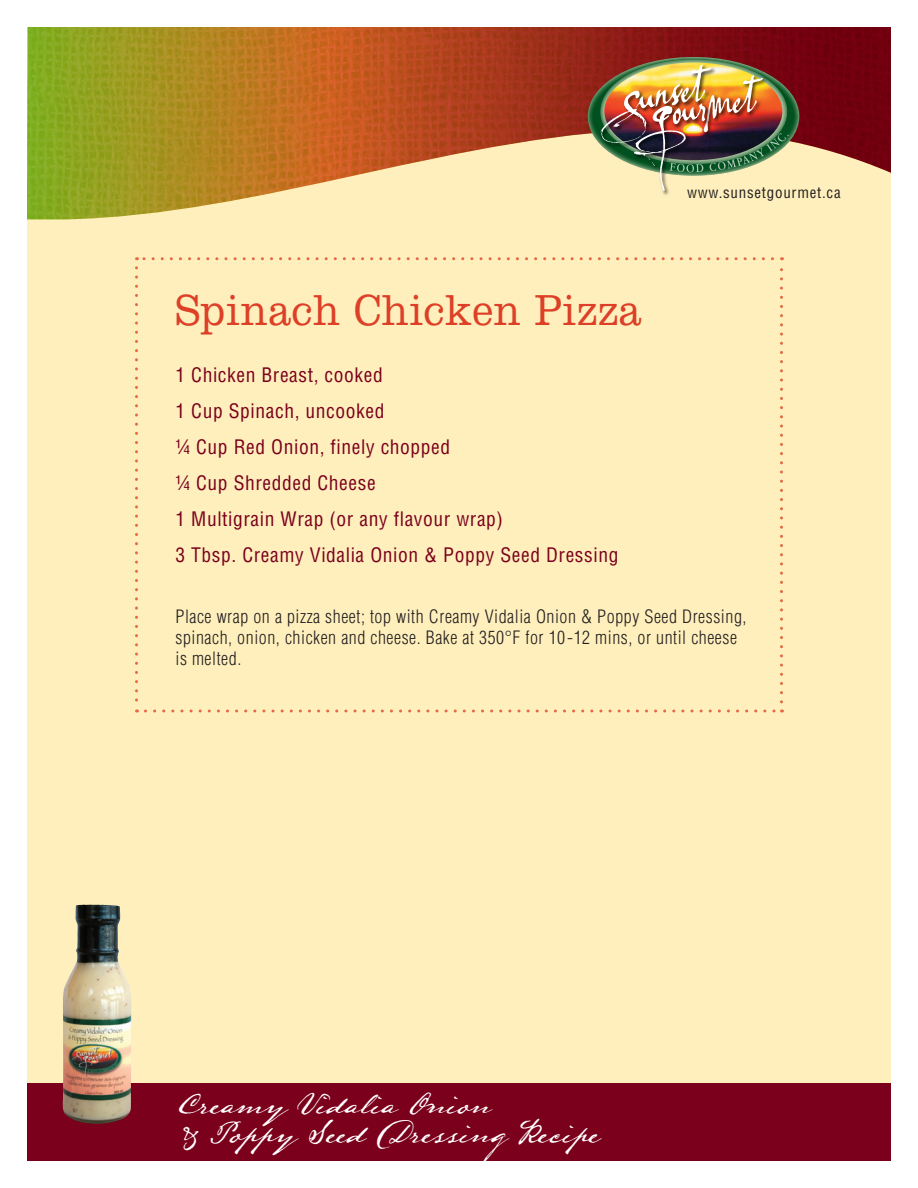
<style>
.page{position:relative;width:918px;height:1188px;background:#fff}
.page>*{position:absolute;margin:0;border:0;box-sizing:border-box;transform-origin:0 0}
.Recipe_Name{font:300 45px "Clarendon LT Std";letter-spacing:.02em;color:#dd3f27;scale:.9 1}
.Footer_Product_s__Na{font:28.5px/28.5px "Lamar Pen";color:#fff;scale:.9 1}
.Ingredients{font:condensed 19.5px "Helvetica LT Std";letter-spacing:.03em;color:#7b001c}
.Instructions{font:300 condensed 18px/21px "Helvetica LT Std";letter-spacing:.03em;color:#231f20}
.t1{font:condensed 15px "Helvetica LT Std";letter-spacing:.05em;color:#231f20}
</style>
<div class="page">
<div style="left:27px;top:27px;width:864px;height:1134px;background:#feefbc"></div>
<img style="left:27px;top:27px;width:864px;height:192px">
<div style="left:27px;top:1083px;width:864px;height:78px;background:#7b001c"></div>
<svg style="left:588px;top:57px;width:211px;height:119px"></svg>
<img style="left:598px;top:88px;width:3px;height:62px">
<img style="left:684px;top:62px;width:34px;height:2px">
<img style="left:632px;top:191px;width:60px;height:7px">
<img style="left:601px;top:64px;width:188px;height:127px">
<img style="left:69px;top:905px;width:28px;height:71px">
<svg style="left:135px;top:268px;width:3px;height:444px"></svg>
<svg style="left:145px;top:710px;width:638px;height:2px"></svg>
<svg style="left:780px;top:257px;width:3px;height:445px"></svg>
<svg style="left:136px;top:257px;width:637px;height:3px"></svg>
<p class="Recipe_Name" style="left:176px;top:284px;width:520px">Spinach Chicken Pizza</p>
<p class="Ingredients" style="left:176px;top:362px;width:209px">1 Chicken Breast, cooked</p>
<p class="Ingredients" style="left:176px;top:398px;width:210px">1 Cup Spinach, uncooked</p>
<p class="Ingredients" style="left:176px;top:434px;width:276px">¼ Cup Red Onion, finely chopped</p>
<p class="Ingredients" style="left:176px;top:470px;width:202px">¼ Cup Shredded Cheese</p>
<p class="Ingredients" style="left:176px;top:506px;width:329px">1 Multigrain Wrap (or any flavour wrap)</p>
<p class="Ingredients" style="left:176px;top:542px;width:444px">3 Tbsp. Creamy Vidalia Onion &amp; Poppy Seed Dressing</p>
<p class="t1" style="left:687px;top:184px;width:155px">www.sunsetgourmet.ca</p>
<p class="Instructions" style="left:176px;top:606px;width:573px">Place wrap on a pizza sheet; top with Creamy Vidalia Onion &amp; Poppy Seed Dressing, spinach, onion, chicken and cheese. Bake at 350°F for 10-12 mins, or until cheese is melted.</p>
<p class="Footer_Product_s__Na" style="left:176px;top:1088px;width:470px">Creamy Vidalia Onion<br>&amp; Poppy Seed Dressing Recipe</p>
</div>
